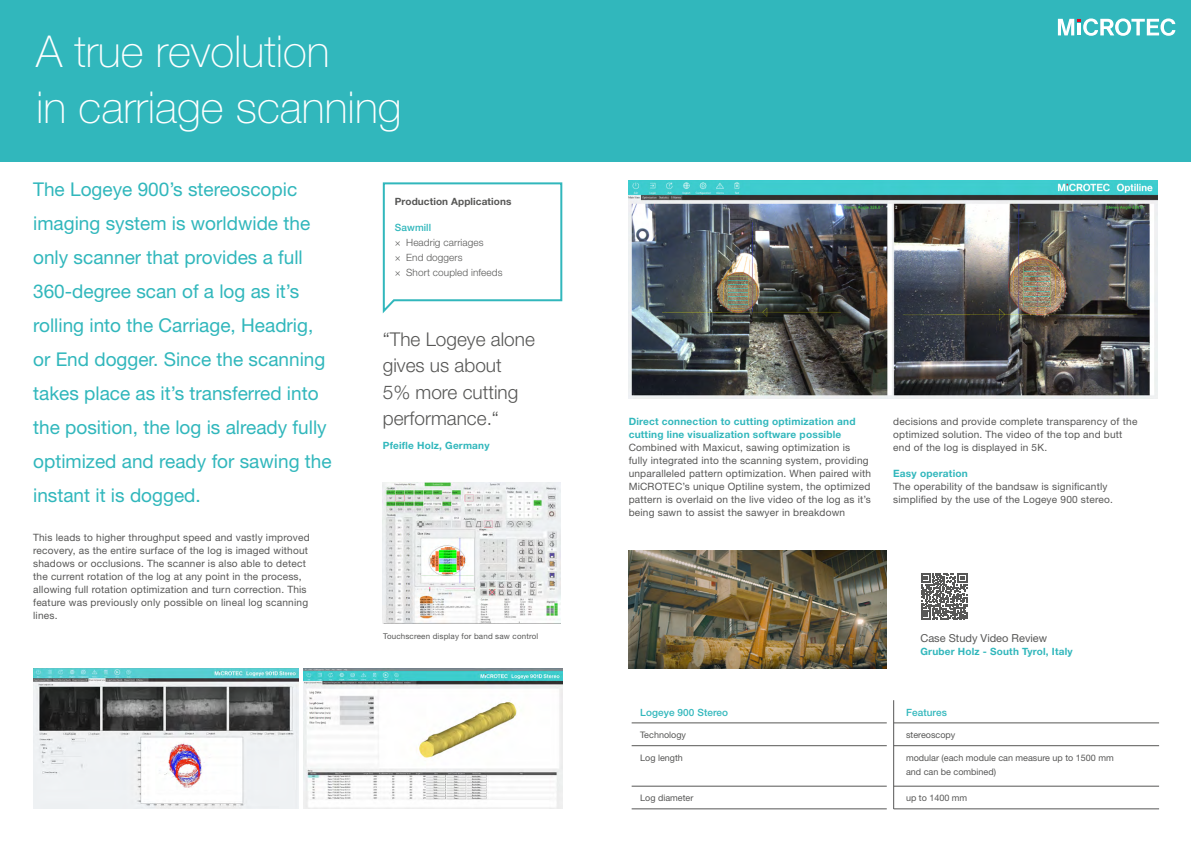
<style>
.page{position:relative;width:1191px;height:842px;background:#fff}
.page>*{position:absolute;margin:0;border:0;box-sizing:border-box;transform-origin:0 0}
.t1{font:100 44px/56px "Helvetica Neue LT Std";color:#fff}
.t2{font:19px/34px "Helvetica Neue LT Std";color:#31b7bc}
.t3{font:300 19px/26.5px "Helvetica Neue LT Std";color:#575756}
.t4{font:11px "Helvetica Neue LT Std";color:#575756}
.t5{font:10.1px/13px "Helvetica Neue LT Std";letter-spacing:.02em;color:#575756}
.t6{font:700 10.1px/13px "Helvetica Neue LT Std";letter-spacing:.02em;color:#31b7bc}
.t7{font:300 10px/15px "Helvetica Neue LT Std";letter-spacing:.01em;color:#575756}
.t8{font:700 10px "Helvetica Neue LT Std";letter-spacing:.02em;color:#31b7bc}
.t9{font:500 10px "Helvetica Neue LT Std";letter-spacing:.01em;color:#31b7bc}
.t10{font:700 10px "Helvetica Neue LT Std";letter-spacing:.01em;color:#575756}
.t11{font:9px/14px "Helvetica Neue LT Std";color:#575756}
.t12{font:8px "Helvetica Neue LT Std";letter-spacing:.02em;color:#575756}
</style>
<div class="page">
<div style="left:0;top:0;width:1191px;height:162px;background:#31b7bc"></div>
<svg style="left:1058px;top:18px;width:117px;height:18px"></svg>
<svg style="left:382px;top:182px;width:181px;height:132px"></svg>
<hr style="left:631px;top:723px;width:255px;height:1px;background:#575756">
<hr style="left:893px;top:723px;width:266px;height:1px;background:#575756">
<hr style="left:631px;top:745px;width:255px;height:1px;background:#575756">
<hr style="left:893px;top:745px;width:266px;height:1px;background:#575756">
<hr style="left:631px;top:786px;width:255px;height:1px;background:#575756">
<hr style="left:893px;top:786px;width:266px;height:1px;background:#575756">
<hr style="left:893px;top:809px;width:266px;height:1px;background:#575756">
<hr style="left:631px;top:809px;width:255px;height:1px;background:#575756">
<hr style="left:893px;top:700px;width:1px;height:109px;background:#575756">
<img style="left:628px;top:181px;width:529px;height:217px">
<img style="left:33px;top:668px;width:266px;height:141px">
<img style="left:303px;top:668px;width:259px;height:141px">
<img style="left:628px;top:550px;width:258px;height:119px">
<svg style="left:921px;top:573px;width:46px;height:47px"></svg>
<img style="left:383px;top:482px;width:178px;height:141px">
<h1 class="t1" style="left:36px;top:24px;width:367px">A true revolution<br>in carriage scanning</h1>
<p class="t2" style="left:33px;top:172px;width:300px">The Logeye 900’s stereoscopic imaging system is worldwide the only scanner that provides a full<br>360-degree scan of a log as it’s rolling into the Carriage, Headrig, or End dogger. Since the scanning takes place as it’s transferred into the position, the log is already fully optimized and ready for sawing the instant it is dogged.</p>
<p class="t5" style="left:33px;top:531px;width:278px">This leads to higher throughput speed and vastly improved recovery, as the entire surface of the log is imaged without shadows or occlusions. The scanner is also able to detect the current rotation of the log at any point in the process, allowing full rotation optimization and turn correction. This feature was previously only possible on lineal log scanning lines.</p>
<p class="t10" style="left:395px;top:195px;width:118px">Production Applications</p>
<p class="t9" style="left:395px;top:221px;width:38px">Sawmill</p>
<p class="t7" style="left:395px;top:234px;width:109px">× Headrig carriages<br>× End doggers<br>× Short coupled infeeds</p>
<h2 class="t3" style="left:383px;top:325px;width:154px">“The Logeye alone gives us about<br>5% more cutting performance.“</h2>
<p class="t8" style="left:383px;top:439px;width:108px">Pfeifle Holz, Germany</p>
<p class="t12" style="left:383px;top:631px;width:157px">Touchscreen display for band saw control</p>
<p class="t6" style="left:628px;top:414px;width:228px">Direct connection to cutting optimization and cutting line visualization software possible</p>
<p class="t5" style="left:628px;top:440px;width:244px">Combined with Maxicut, sawing optimization is fully integrated into the scanning system, providing unparalleled pattern optimization. When paired with MiCROTEC’s unique Optiline system, the optimized pattern is overlaid on the live video of the log as it’s being sawn to assist the sawyer in breakdown</p>
<p class="t5" style="left:893px;top:414px;width:246px">decisions and provide complete transparency of the optimized solution. The video of the top and butt end of the log is displayed in 5K.</p>
<p class="t6" style="left:893px;top:466px;width:76px">Easy operation</p>
<p class="t5" style="left:893px;top:479px;width:221px">The operability of the bandsaw is significantly simplified by the use of the Logeye 900 stereo.</p>
<p class="t9" style="left:640px;top:706px;width:89px">Logeye 900 Stereo</p>
<p class="t11" style="left:640px;top:728px;width:47px">Technology</p>
<p class="t11" style="left:640px;top:751px;width:44px">Log length</p>
<p class="t11" style="left:640px;top:790px;width:55px">Log diameter</p>
<p class="t4" style="left:920px;top:632px;width:128px">Case Study Video Review</p>
<p class="t8" style="left:920px;top:646px;width:154px">Gruber Holz - South Tyrol, Italy</p>
<p class="t9" style="left:906px;top:706px;width:42px">Features</p>
<p class="t11" style="left:906px;top:728px;width:51px">stereoscopy</p>
<p class="t11" style="left:906px;top:751px;width:209px">modular (each module can measure up to 1500 mm and can be combined)</p>
<p class="t11" style="left:906px;top:790px;width:63px">up to 1400 mm</p>
</div>
